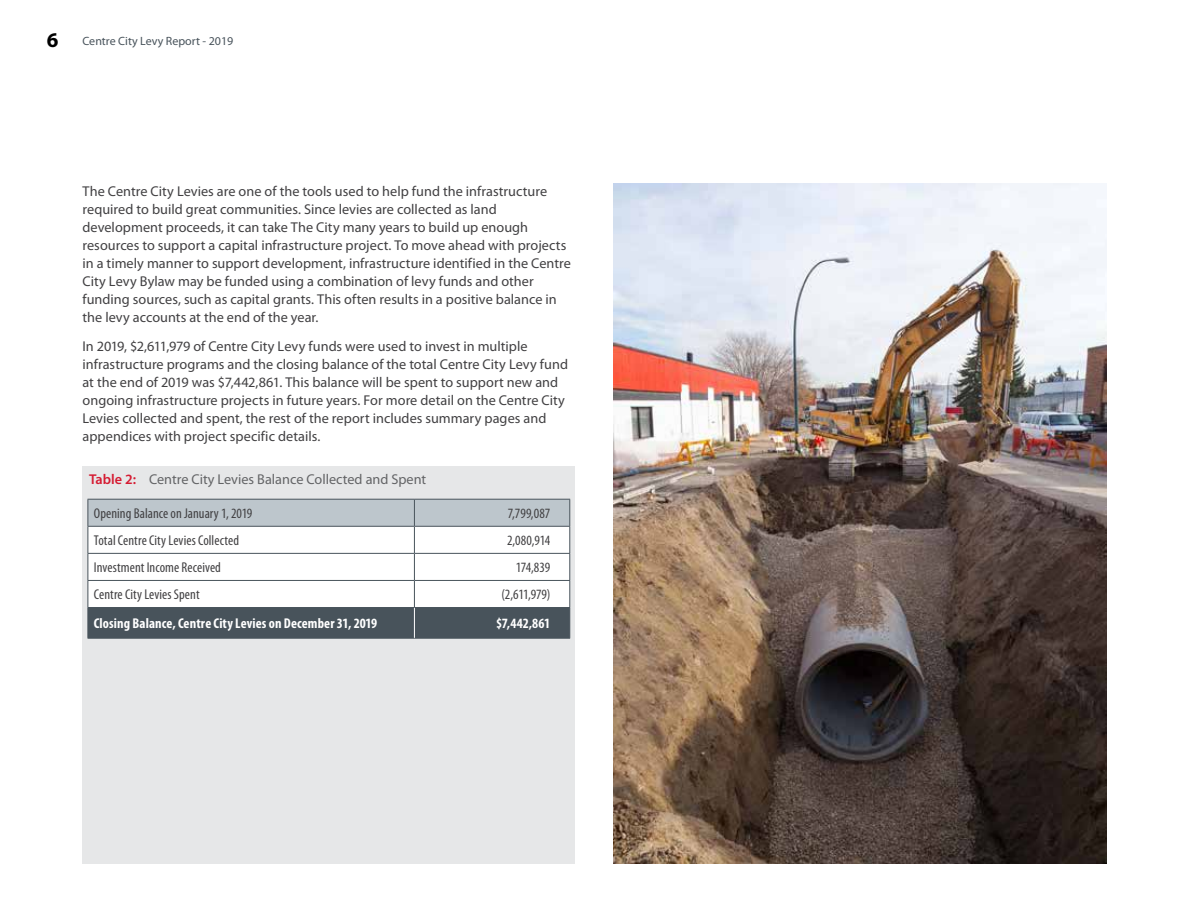
<style>
.page{position:relative;width:1188px;height:918px;background:#fff}
.page>*{position:absolute;margin:0;border:0;box-sizing:border-box;transform-origin:0 0}
.t1{font:14.25px/18px "Myriad Pro";color:#414042}
.t2{font:condensed 14.25px "Myriad Pro";letter-spacing:.005em;color:#414042}
.t3{font:700 condensed 14.25px "Myriad Pro";letter-spacing:.01em;color:#fff}
.t4{font:14.25px "Myriad Pro";color:#636466}
.t5{font:12px "Myriad Pro";color:#48535b}
.s1{font-weight:700;font-size:21px;color:#000}
.s2{font-weight:600;color:#d51b32}
</style>
<div class="page">
<div style="left:82px;top:466px;width:493px;height:398px;background:#e6e7e8"></div>
<hr style="left:88px;top:638px;width:326px;height:1px;background:#48535b">
<hr style="left:414px;top:638px;width:156px;height:1px;background:#48535b">
<svg style="left:88px;top:499px;width:482px;height:139px;background:#c4c8cb"></svg>
<img style="left:613px;top:184px;width:494px;height:680px">
<p class="t5" style="left:47px;top:33px;width:188px"><span class="s1">6</span> Centre City Levy Report - 2019</p>
<p class="t1" style="left:83px;top:182px;width:490px">The Centre City Levies are one of the tools used to help fund the infrastructure required to build great communities. Since levies are collected as land development proceeds, it can take The City many years to build up enough resources to support a capital infrastructure project. To move ahead with projects in a timely manner to support development, infrastructure identified in the Centre City Levy Bylaw may be funded using a combination of levy funds and other funding sources, such as capital grants. This often results in a positive balance in the levy accounts at the end of the year.</p>
<p class="t1" style="left:83px;top:337px;width:487px">In 2019, $2,611,979 of Centre City Levy funds were used to invest in multiple infrastructure programs and the closing balance of the total Centre City Levy fund at the end of 2019 was $7,442,861. This balance will be spent to support new and ongoing infrastructure projects in future years. For more detail on the Centre City Levies collected and spent, the rest of the report includes summary pages and appendices with project specific details.</p>
<p class="t4" style="left:89px;top:471px;width:339px"><span class="s2">Table 2:</span> Centre City Levies Balance Collected and Spent</p>
<p class="t2" style="left:94px;top:505px;width:160px">Opening Balance on January 1, 2019</p>
<p class="t2" style="left:508px;top:505px;width:44px">7,799,087</p>
<p class="t2" style="left:94px;top:532px;width:147px">Total Centre City Levies Collected</p>
<p class="t2" style="left:507px;top:532px;width:45px">2,080,914</p>
<p class="t2" style="left:94px;top:559px;width:129px">Investment Income Received</p>
<p class="t2" style="left:516px;top:559px;width:36px">174,839</p>
<p class="t2" style="left:94px;top:586px;width:107px">Centre City Levies Spent</p>
<p class="t2" style="left:502px;top:586px;width:50px">(2,611,979)</p>
<p class="t3" style="left:94px;top:615px;width:285px">Closing Balance, Centre City Levies on December 31, 2019</p>
<p class="t3" style="left:496px;top:615px;width:56px">$7,442,861</p>
</div>
